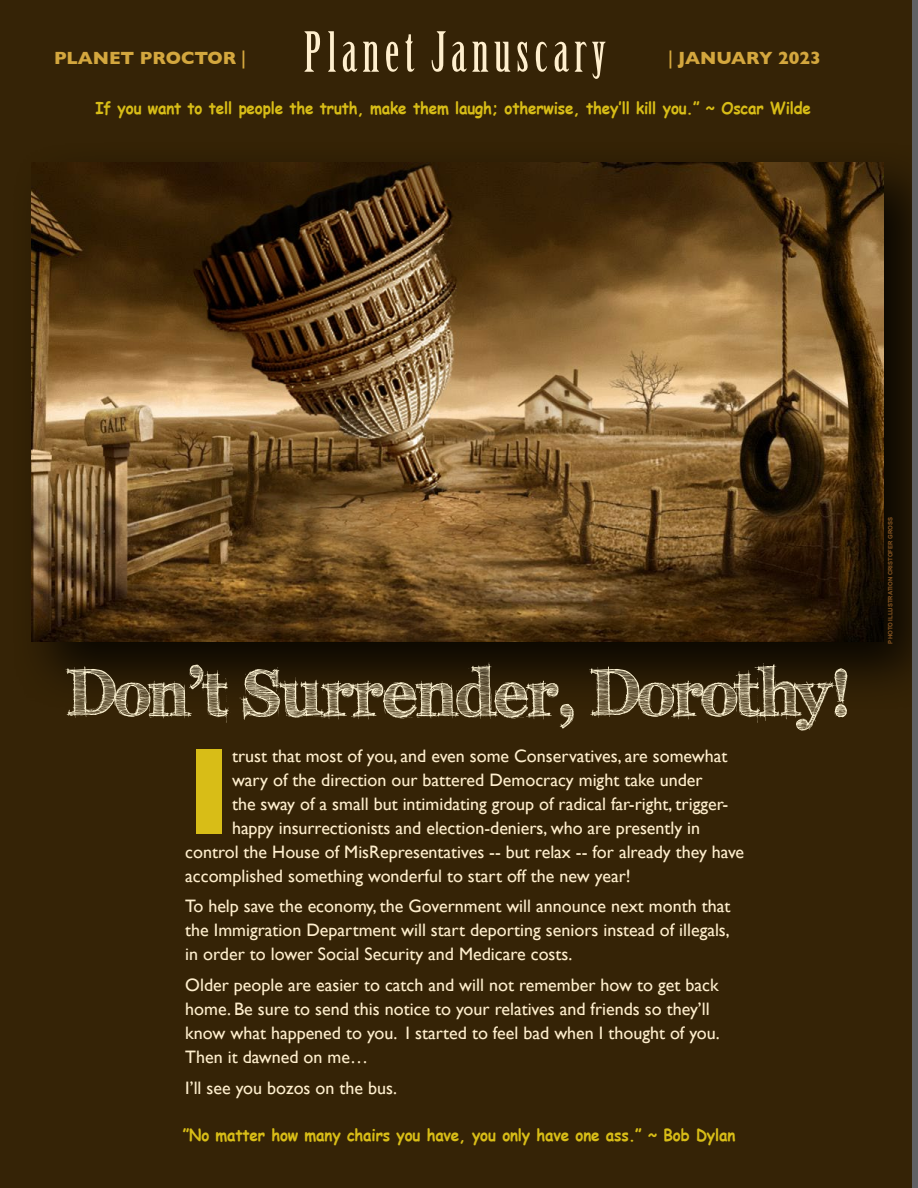
<style>
.page{position:relative;width:918px;height:1188px;background:#352306}
.page>*{position:absolute;margin:0;border:0;box-sizing:border-box;transform-origin:0 0}
.t1{font:700 124.35px "Gill Sans";color:#d8bd17}
.t2{font:700 66px "FFF Tusj";letter-spacing:-.01em;color:#fef4d4;scale:.92 1}
.t3{font:54px "Birch Std";letter-spacing:.1em;color:#ffefce}
.t4{font:18px/24px "Gill Sans";color:#ffefce;text-align:justify}
.t5{font:700 18px "Gill Sans";color:#d4a73e}
.t6{font:700 16.5px "Comic Sans MS";letter-spacing:-.01em;color:#d8bd17;scale:.92 1}
.t7{font:700 6px "Arial";color:#895722}
.s1{font-weight:600}
</style>
<div class="page">
<div style="left:10px;top:141px;width:908px;height:570px;background:#000;opacity:.84"></div>
<img style="left:32px;top:162px;width:852px;height:480px">
<div style="left:913px;top:0;width:5px;height:1188px;background:#616164"></div>
<h3 class="t3" style="left:304px;top:22px;width:304px">Planet Januscary</h3>
<p class="t5" style="left:54px;top:44px;width:194px">PLANET PROCTOR <span class="s1">|</span></p>
<p class="t5" style="left:668px;top:44px;width:154px"><span class="s1">|</span> JANUARY 2023</p>
<p class="t6" style="left:96px;top:96px;width:779px">If you want to tell people the truth, make them laugh; otherwise, they’ll kill you.” ~ Oscar Wilde</p>
<h2 class="t2" style="left:67px;top:662px;width:853px">Don’t Surrender, Dorothy!</h2>
<h1 class="t1" style="left:185px;top:693px;width:48px">I</h1>
<p class="t4" style="left:232px;top:743px;width:497px">trust that most of you, and even some Conservatives, are somewhat</p>
<p class="t4" style="left:232px;top:767px;width:472px">wary of the direction our battered Democracy might take under</p>
<p class="t4" style="left:232px;top:791px;width:498px">the sway of a small but intimidating group of radical far-right, trigger-</p>
<p class="t4" style="left:232px;top:815px;width:470px">happy insurrectionists and election-deniers, who are presently in</p>
<p class="t4" style="left:185px;top:839px;width:560px">control the House of MisRepresentatives -- but relax -- for already they have</p>
<p class="t4" style="left:185px;top:863px;width:447px">accomplished something wonderful to start off the new year!</p>
<p class="t4" style="left:185px;top:894px;width:547px">To help save the economy, the Government will announce next month that the Immigration Department will start deporting seniors instead of illegals, in order to lower Social Security and Medicare costs.</p>
<p class="t4" style="left:185px;top:973px;width:536px;text-align:left">Older people are easier to catch and will not remember how to get back home. Be sure to send this notice to your relatives and friends so they’ll know what happened to you. I started to feel bad when I thought of you.<br>Then it dawned on me…</p>
<p class="t4" style="left:185px;top:1076px;width:213px">I’ll see you bozos on the bus.</p>
<p class="t6" style="left:183px;top:1122px;width:602px">”No matter how many chairs you have, you only have one ass.” ~ Bob Dylan</p>
<p class="t7" style="left:886px;top:644px;width:128px;rotate:-90deg">PHOTO ILLUSTRATION CRISTOFER GROSS</p>
</div>
